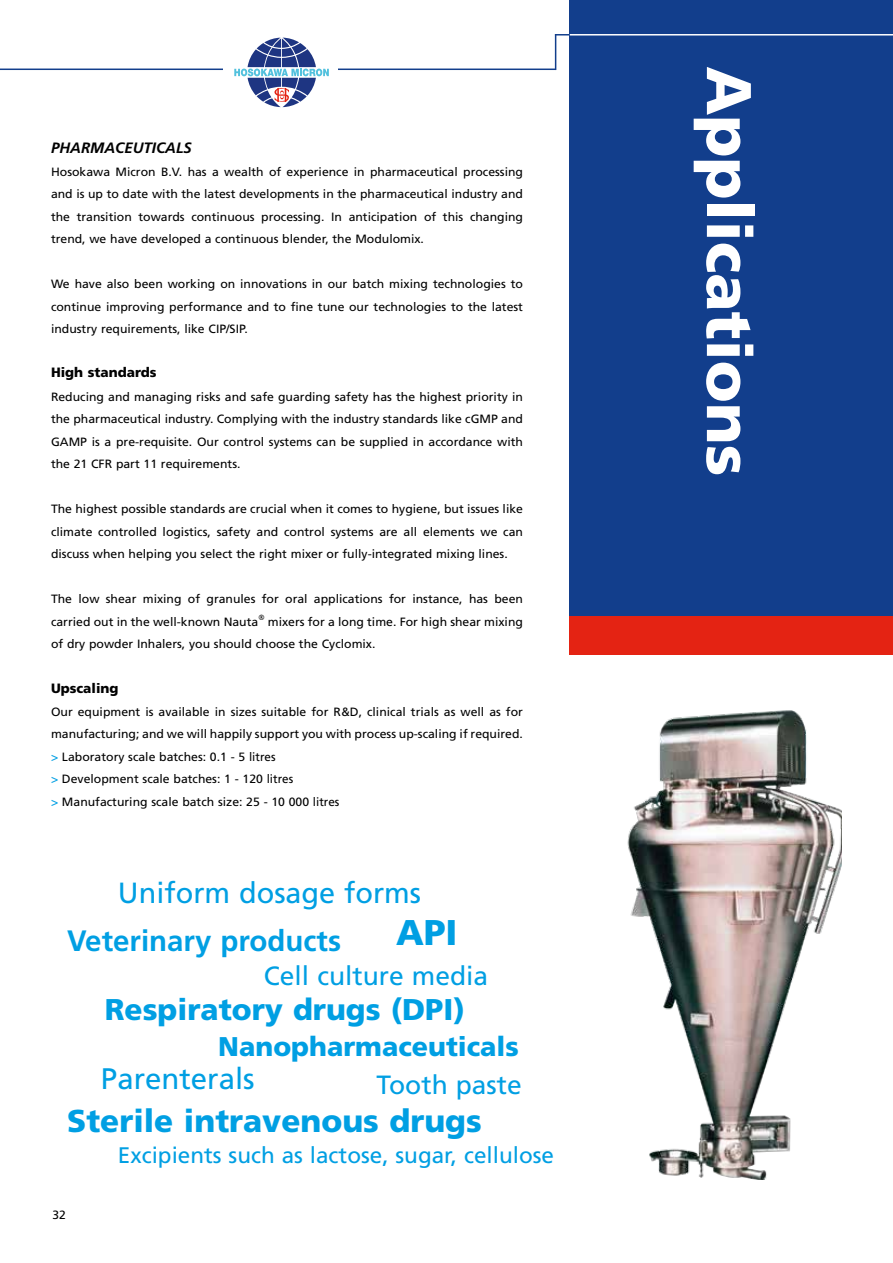
<style>
.page{position:relative;width:893px;height:1263px;background:#fff}
.page>*{position:absolute;margin:0;border:0;box-sizing:border-box;transform-origin:0 0}
.t1{font:900 63px "Frutiger";color:#fff}
.t2{font:900 35.7px "Frutiger";color:#009fe3}
.t3{font:900 31.65px "Frutiger";color:#009fe3}
.t4{font:900 30px "Frutiger";color:#009fe3}
.t5{font:29.7px "Frutiger";color:#009fe3}
.t6{font:700 29.55px "Frutiger";color:#009fe3}
.t7{font:29.1px "Frutiger";color:#009fe3}
.t8{font:900 27px "Frutiger";color:#009fe3}
.t9{font:26.4px "Frutiger";color:#009fe3}
.t10{font:22.5px "Frutiger";color:#009fe3}
.t11{font:italic 700 15px "Frutiger";color:#000}
.t12{font:900 13.5px "Frutiger";color:#000}
.t13{font:12px/22.5px "Frutiger";color:#000;text-align:justify}
.s1{color:#009fe3}
</style>
<div class="page">
<div style="left:570px;top:0;width:323px;height:653px;background:#123e8c"></div>
<div style="left:570px;top:616px;width:323px;height:38px;background:#e42313"></div>
<hr style="left:555px;top:34px;width:338px;height:2px;background:#123e8c">
<hr style="left:0;top:69px;width:556px;height:1px;background:#123e8c">
<hr style="left:555px;top:34px;width:1px;height:36px;background:#123e8c">
<hr style="left:570px;top:34px;width:323px;height:2px;background:#fff">
<div style="left:223px;top:21px;width:115px;height:101px;background:#fff"></div>
<svg style="left:234px;top:38px;width:95px;height:69px"></svg>
<img style="left:627px;top:710px;width:215px;height:470px">
<p class="t11" style="left:51px;top:139px;width:142px">PHARMACEUTICALS</p>
<p class="t13" style="left:51px;top:160px;width:474px">Hosokawa Micron B.V. has a wealth of experience in pharmaceutical processing and is up to date with the latest developments in the pharmaceutical industry and the transition towards continuous processing. In anticipation of this changing trend, we have developed a continuous blender, the Modulomix.</p>
<p class="t13" style="left:51px;top:273px;width:473px">We have also been working on innovations in our batch mixing technologies to continue improving performance and to fine tune our technologies to the latest industry requirements, like CIP/SIP.</p>
<p class="t12" style="left:51px;top:364px;width:107px">High standards</p>
<p class="t13" style="left:51px;top:385px;width:474px">Reducing and managing risks and safe guarding safety has the highest priority in the pharmaceutical industry. Complying with the industry standards like cGMP and GAMP is a pre-requisite. Our control systems can be supplied in accordance with the 21 CFR part 11 requirements.</p>
<p class="t13" style="left:51px;top:498px;width:473px">The highest possible standards are crucial when it comes to hygiene, but issues like climate controlled logistics, safety and control systems are all elements we can discuss when helping you select the right mixer or fully-integrated mixing lines.</p>
<p class="t13" style="left:51px;top:588px;width:473px">The low shear mixing of granules for oral applications for instance, has been carried out in the well-known Nauta<sup>®</sup> mixers for a long time. For high shear mixing of dry powder Inhalers, you should choose the Cyclomix.</p>
<p class="t12" style="left:51px;top:680px;width:69px">Upscaling</p>
<p class="t13" style="left:51px;top:700px;width:473px;text-align:left">Our equipment is available in sizes suitable for R&amp;D, clinical trials as well as for manufacturing; and we will happily support you with process up-scaling if required. <span class="s1">&gt;</span> Laboratory scale batches: 0.1 - 5 litres<br><span class="s1">&gt;</span> Development scale batches: 1 - 120 litres<br><span class="s1">&gt;</span> Manufacturing scale batch size: 25 - 10 000 litres</p>
<h3 class="t7" style="left:118px;top:875px;width:305px">Uniform dosage forms</h3>
<h3 class="t6" style="left:67px;top:923px;width:275px">Veterinary products</h3>
<h2 class="t2" style="left:396px;top:910px;width:63px">API</h2>
<h3 class="t9" style="left:264px;top:960px;width:226px">Cell culture media</h3>
<h3 class="t4" style="left:105px;top:992px;width:362px">Respiratory drugs (DPI)</h3>
<h3 class="t8" style="left:218px;top:1031px;width:302px">Nanopharmaceuticals</h3>
<h3 class="t5" style="left:101px;top:1061px;width:155px">Parenterals</h3>
<h3 class="t9" style="left:376px;top:1069px;width:147px">Tooth paste</h3>
<h3 class="t3" style="left:67px;top:1101px;width:416px">Sterile intravenous drugs</h3>
<p class="t13" style="left:53px;top:1203px;width:15px">32</p>
<h3 class="t10" style="left:118px;top:1142px;width:438px">Excipients such as lactose, sugar, cellulose</h3>
<h1 class="t1" style="left:767px;top:66px;width:411px;rotate:90deg">Applications</h1>
</div>
